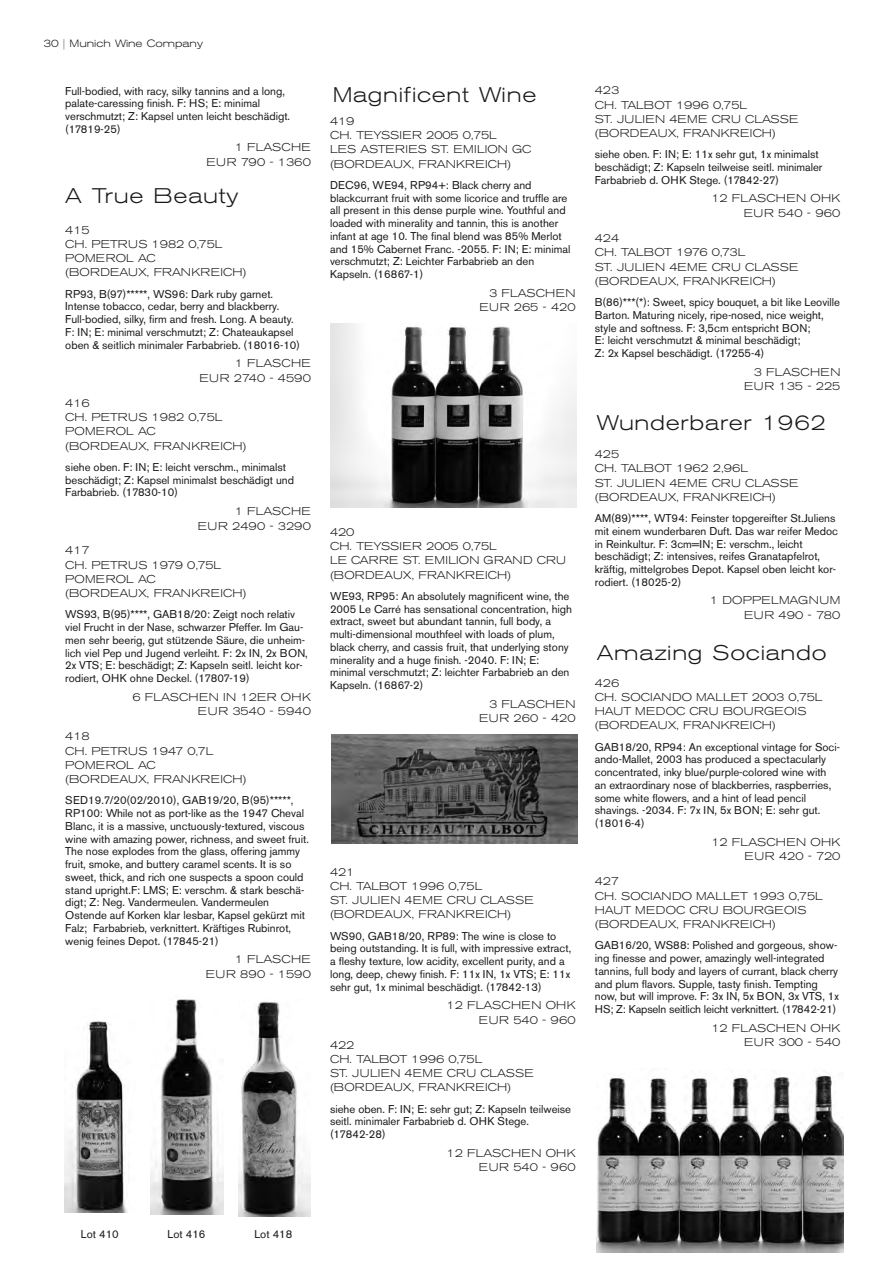
<style>
.page{position:relative;width:893px;height:1263px;background:#fff}
.page>*{position:absolute;margin:0;border:0;box-sizing:border-box;transform-origin:0 0}
.t1{font:300 expanded 21px "Akzidenz Grotesk BE";letter-spacing:.035em;color:#191919}
.t2{font:11.25px/12.8px "Akzidenz Grotesk BE";color:#191919}
.t3{font:300 expanded 11.25px/14.2px "Akzidenz Grotesk BE";letter-spacing:.015em;color:#191919;text-align:right}
.t4{font:300 expanded 10.5px "Akzidenz Grotesk BE";color:#191919}
.s1{color:#757575}
</style>
<div class="page">
<img style="left:65px;top:1021px;width:63px;height:192px">
<img style="left:151px;top:999px;width:72px;height:215px">
<img style="left:238px;top:1001px;width:72px;height:216px">
<img style="left:331px;top:323px;width:246px;height:184px">
<img style="left:596px;top:1075px;width:247px;height:177px">
<img style="left:331px;top:734px;width:247px;height:110px">
<p class="t4" style="left:44px;top:40px;width:161px">30 <span class="s1">|</span> Munich Wine Company</p>
<p class="t2" style="left:65px;top:85px;width:226px">Full-bodied, with racy, silky tannins and a long, palate-caressing finish. F: HS; E: minimal verschmutzt; Z: Kapsel unten leicht beschädigt. (17819-25)</p>
<p class="t3" style="left:206px;top:141px;width:106px;line-height:14.7px">1 FLASCHE<br>EUR 790 - 1360</p>
<h1 class="t1" style="left:65px;top:188px;width:174px">A True Beauty</h1>
<p class="t3" style="left:65px;top:224px;width:183px;text-align:left">415<br>CH. PETRUS 1982 0,75L<br>POMEROL AC<br>(BORDEAUX, FRANKREICH)</p>
<p class="t2" style="left:65px;top:289px;width:236px">RP93, B(97)*****, WS96: Dark ruby garnet.<br>Intense tobacco, cedar, berry and blackberry.<br>Full-bodied, silky, firm and fresh. Long. A beauty.<br>F: IN; E: minimal verschmutzt; Z: Chateaukapsel oben &amp; seitlich minimaler Farbabrieb. (18016-10)</p>
<p class="t3" style="left:199px;top:357px;width:113px;line-height:14.7px">1 FLASCHE<br>EUR 2740 - 4590</p>
<p class="t3" style="left:65px;top:397px;width:183px;text-align:left">416<br>CH. PETRUS 1982 0,75L<br>POMEROL AC<br>(BORDEAUX, FRANKREICH)</p>
<p class="t2" style="left:65px;top:462px;width:230px">siehe oben. F: IN; E: leicht verschm., minimalst beschädigt; Z: Kapsel minimalst beschädigt und<br>Farbabrieb. (17830-10)</p>
<p class="t3" style="left:198px;top:504px;width:115px;line-height:14.7px">1 FLASCHE<br>EUR 2490 - 3290</p>
<p class="t3" style="left:65px;top:544px;width:183px;text-align:left">417<br>CH. PETRUS 1979 0,75L<br>POMEROL AC<br>(BORDEAUX, FRANKREICH)</p>
<p class="t2" style="left:65px;top:609px;width:244px">WS93, B(95)****, GAB18/20: Zeigt noch relativ viel Frucht in der Nase, schwarzer Pfeffer. Im Gau&shy;men sehr beerig, gut stützende Säure, die unheim&shy;lich viel Pep und Jugend verleiht. F: 2x IN, 2x BON, 2x VTS; E: beschädigt; Z: Kapseln seitl. leicht kor&shy;rodiert, OHK ohne Deckel. (17807-19)</p>
<p class="t3" style="left:132px;top:690px;width:180px;line-height:14.7px">6 FLASCHEN IN 12ER OHK<br>EUR 3540 - 5940</p>
<p class="t3" style="left:65px;top:730px;width:183px;text-align:left">418<br>CH. PETRUS 1947 0,7L<br>POMEROL AC<br>(BORDEAUX, FRANKREICH)</p>
<p class="t2" style="left:65px;top:795px;width:245px">SED19.7/20(02/2010), GAB19/20, B(95)*****, RP100: While not as port-like as the 1947 Cheval Blanc, it is a massive, unctuously-textured, viscous wine with amazing power, richness, and sweet fruit.<br>The nose explodes from the glass, offering jammy fruit, smoke, and buttery caramel scents. It is so sweet, thick, and rich one suspects a spoon could stand upright.F: LMS; E: verschm. &amp; stark beschä&shy;digt; Z: Neg. Vandermeulen. Vandermeulen Ostende auf Korken klar lesbar, Kapsel gekürzt mit Falz; Farbabrieb, verknittert. Kräftiges Rubinrot, wenig feines Depot. (17845-21)</p>
<p class="t3" style="left:206px;top:953px;width:107px;line-height:14.7px">1 FLASCHE<br>EUR 890 - 1590</p>
<h1 class="t1" style="left:333px;top:87px;width:205px">Magnificent Wine</h1>
<p class="t3" style="left:330px;top:115px;width:203px;text-align:left">419<br>CH. TEYSSIER 2005 0,75L<br>LES ASTERIES ST. EMILION GC (BORDEAUX, FRANKREICH)</p>
<p class="t2" style="left:330px;top:180px;width:242px">DEC96, WE94, RP94+: Black cherry and blackcurrant fruit with some licorice and truffle are all present in this dense purple wine. Youthful and loaded with minerality and tannin, this is another infant at age 10. The final blend was 85% Merlot and 15% Cabernet Franc. -2055. F: IN; E: minimal verschmutzt; Z: Leichter Farbabrieb an den Kapseln. (16867-1)</p>
<p class="t3" style="left:479px;top:286px;width:98px;line-height:14.7px">3 FLASCHEN<br>EUR 265 - 420</p>
<p class="t3" style="left:330px;top:526px;width:238px;text-align:left">420<br>CH. TEYSSIER 2005 0,75L<br>LE CARRE ST. EMILION GRAND CRU (BORDEAUX, FRANKREICH)</p>
<p class="t2" style="left:330px;top:591px;width:244px">WE93, RP95: An absolutely magnificent wine, the 2005 Le Carré has sensational concentration, high extract, sweet but abundant tannin, full body, a multi-dimensional mouthfeel with loads of plum, black cherry, and cassis fruit, that underlying stony minerality and a huge finish. -2040. F: IN; E: minimal verschmutzt; Z: leichter Farbabrieb an den Kapseln. (16867-2)</p>
<p class="t3" style="left:479px;top:697px;width:98px;line-height:14.7px">3 FLASCHEN<br>EUR 260 - 420</p>
<p class="t3" style="left:330px;top:865px;width:205px;text-align:left">421<br>CH. TALBOT 1996 0,75L<br>ST. JULIEN 4EME CRU CLASSE (BORDEAUX, FRANKREICH)</p>
<p class="t2" style="left:330px;top:930px;width:243px">WS90, GAB18/20, RP89: The wine is close to being outstanding. It is full, with impressive extract, a fleshy texture, low acidity, excellent purity, and a long, deep, chewy finish. F: 11x IN, 1x VTS; E: 11x sehr gut, 1x minimal beschädigt. (17842-13)</p>
<p class="t3" style="left:447px;top:999px;width:131px;line-height:14.7px">12 FLASCHEN OHK<br>EUR 540 - 960</p>
<p class="t3" style="left:330px;top:1038px;width:205px;text-align:left">422<br>CH. TALBOT 1996 0,75L<br>ST. JULIEN 4EME CRU CLASSE (BORDEAUX, FRANKREICH)</p>
<p class="t2" style="left:330px;top:1103px;width:243px">siehe oben. F: IN; E: sehr gut; Z: Kapseln teilweise seitl. minimaler Farbabrieb d. OHK Stege. (17842-28)</p>
<p class="t3" style="left:447px;top:1146px;width:131px;line-height:14.7px">12 FLASCHEN OHK<br>EUR 540 - 960</p>
<p class="t3" style="left:595px;top:84px;width:205px;text-align:left">423<br>CH. TALBOT 1996 0,75L<br>ST. JULIEN 4EME CRU CLASSE (BORDEAUX, FRANKREICH)</p>
<p class="t2" style="left:595px;top:149px;width:229px">siehe oben. F: IN; E: 11x sehr gut, 1x minimalst beschädigt; Z: Kapseln teilweise seitl. minimaler<br>Farbabrieb d. OHK Stege. (17842-27)</p>
<p class="t3" style="left:711px;top:192px;width:131px;line-height:14.7px">12 FLASCHEN OHK<br>EUR 540 - 960</p>
<p class="t3" style="left:595px;top:232px;width:205px;text-align:left">424<br>CH. TALBOT 1976 0,73L<br>ST. JULIEN 4EME CRU CLASSE (BORDEAUX, FRANKREICH)</p>
<p class="t2" style="left:595px;top:297px;width:247px">B(86)***(*): Sweet, spicy bouquet, a bit like Leoville Barton. Maturing nicely, ripe-nosed, nice weight, style and softness. F: 3,5cm entspricht BON;<br>E: leicht verschmutzt &amp; minimal beschädigt;<br>Z: 2x Kapsel beschädigt. (17255-4)</p>
<p class="t3" style="left:744px;top:365px;width:98px;line-height:14.7px">3 FLASCHEN<br>EUR 135 - 225</p>
<h1 class="t1" style="left:597px;top:415px;width:231px">Wunderbarer 1962</h1>
<p class="t3" style="left:595px;top:448px;width:205px;text-align:left">425<br>CH. TALBOT 1962 2,96L<br>ST. JULIEN 4EME CRU CLASSE (BORDEAUX, FRANKREICH)</p>
<p class="t2" style="left:595px;top:513px;width:245px">AM(89)****, WT94: Feinster topgereifter St.Juliens mit einem wunderbaren Duft. Das war reifer Medoc in Reinkultur. F: 3cm=IN; E: verschm., leicht beschädigt; Z: intensives, reifes Granatapfelrot, kräftig, mittelgrobes Depot. Kapsel oben leicht kor&shy;rodiert. (18025-2)</p>
<p class="t3" style="left:710px;top:594px;width:132px;line-height:14.7px">1 DOPPELMAGNUM<br>EUR 490 - 780</p>
<h1 class="t1" style="left:597px;top:646px;width:231px">Amazing Sociando</h1>
<p class="t3" style="left:595px;top:677px;width:229px;text-align:left">426<br>CH. SOCIANDO MALLET 2003 0,75L<br>HAUT MEDOC CRU BOURGEOIS (BORDEAUX, FRANKREICH)</p>
<p class="t2" style="left:595px;top:742px;width:247px">GAB18/20, RP94: An exceptional vintage for Soci&shy;ando-Mallet, 2003 has produced a spectacularly concentrated, inky blue/purple-colored wine with an extraordinary nose of blackberries, raspberries, some white flowers, and a hint of lead pencil shavings. -2034. F: 7x IN, 5x BON; E: sehr gut. (18016-4)</p>
<p class="t3" style="left:711px;top:835px;width:131px;line-height:14.7px">12 FLASCHEN OHK<br>EUR 420 - 720</p>
<p class="t3" style="left:595px;top:875px;width:230px;text-align:left">427<br>CH. SOCIANDO MALLET 1993 0,75L<br>HAUT MEDOC CRU BOURGEOIS (BORDEAUX, FRANKREICH)</p>
<p class="t2" style="left:595px;top:940px;width:246px">GAB16/20, WS88: Polished and gorgeous, show - ing finesse and power, amazingly well-integrated tannins, full body and layers of currant, black cherry and plum flavors. Supple, tasty finish. Tempting now, but will improve. F: 3x IN, 5x BON, 3x VTS, 1x HS; Z: Kapseln seitlich leicht verknittert. (17842-21)</p>
<p class="t3" style="left:711px;top:1021px;width:131px;line-height:14.7px">12 FLASCHEN OHK<br>EUR 300 - 540</p>
<p class="t2" style="left:81px;top:1228px;width:39px">Lot 410</p>
<p class="t2" style="left:167px;top:1228px;width:39px">Lot 416</p>
<p class="t2" style="left:254px;top:1228px;width:39px">Lot 418</p>
</div>
